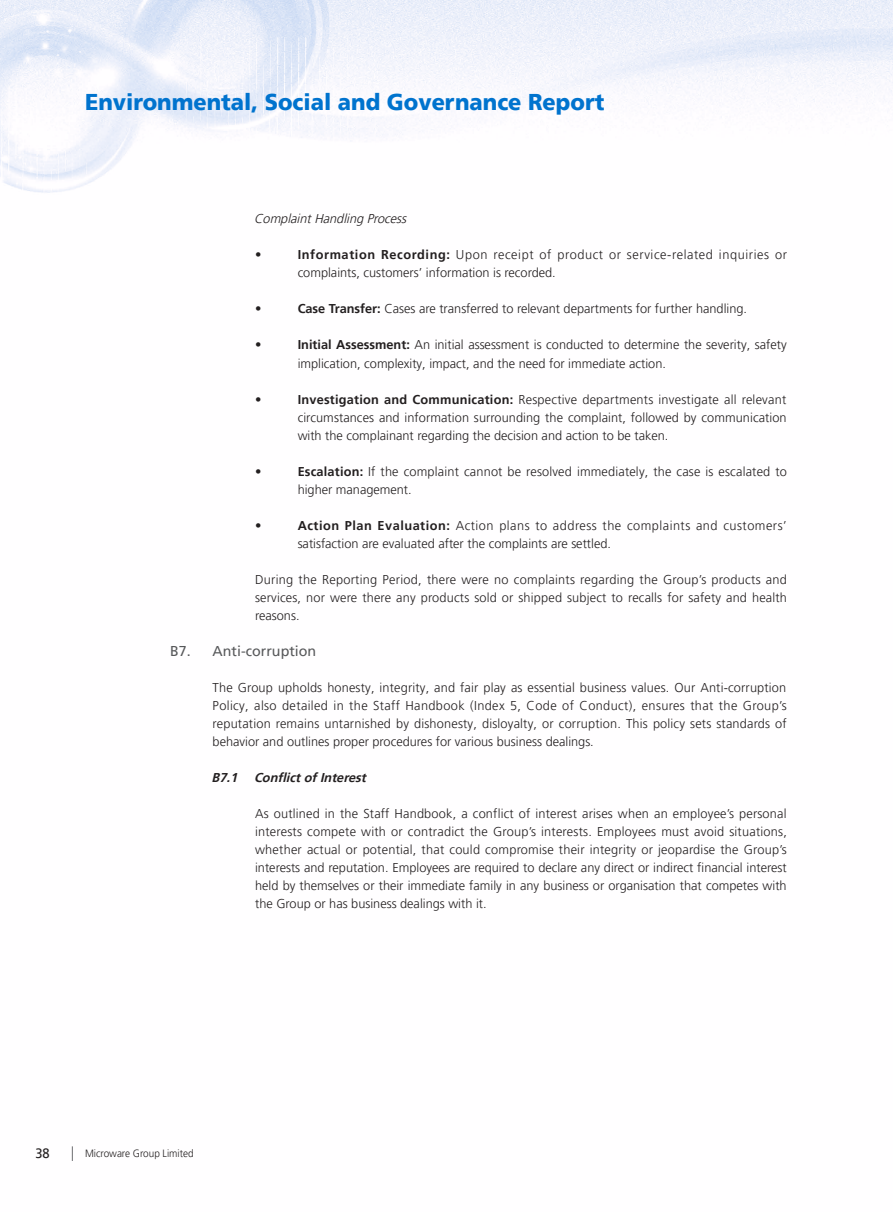
<style>
.page{position:relative;width:893px;height:1212px;background:#fff}
.page>*{position:absolute;margin:0;border:0;box-sizing:border-box;transform-origin:0 0}
.t1{font:900 22.8px "Frutiger LT Pro";color:#0073ce;scale:.95 1}
.t2{font:14.25px "Frutiger LT Pro";color:#57585a}
.t3{font:13.5px "Frutiger LT Pro";color:#231f20;scale:.95 1}
.t4{font:300 12.75px/18px "Frutiger LT Pro";color:#231f20;text-align:justify}
.t5{font:300 12.75px/18px "Frutiger LT Pro";letter-spacing:.03em;color:#231f20}
.t6{font:italic 300 12.75px "Frutiger LT Pro";color:#231f20}
.t7{font:italic 700 12.75px "Frutiger LT Pro";color:#231f20}
.t8{font:300 10.5px "Frutiger LT Pro";color:#231f20;scale:.95 1}
.s1{font-weight:700}
</style>
<div class="page">
<img style="left:0;top:0;width:893px;height:1161px">
<svg style="left:72px;top:1146px;width:1px;height:15px"></svg>
<h1 class="t1" style="left:85px;top:88px;width:548px">Environmental, Social and Governance Report</h1>
<p class="t6" style="left:254px;top:212px;width:157px">ComplaintHandling Process</p>
<p class="t4" style="left:255px;top:246px;width:8px">•</p>
<p class="t5" style="left:298px;top:246px;width:491px"><span class="s1">Information Recording:</span> Upon receipt of product or service-related inquiries or complaints, customers’ information is recorded.</p>
<p class="t4" style="left:255px;top:300px;width:8px">•</p>
<p class="t4" style="left:298px;top:300px;width:451px"><span class="s1">Case Transfer:</span> Cases are transferred to relevant departments for further handling.</p>
<p class="t4" style="left:255px;top:336px;width:8px">•</p>
<p class="t4" style="left:298px;top:336px;width:490px"><span class="s1">Initial Assessment:</span> An initial assessment is conducted to determine the severity, safety implication, complexity, impact, and the need for immediate action.</p>
<p class="t4" style="left:255px;top:390px;width:8px">•</p>
<p class="t4" style="left:298px;top:390px;width:491px"><span class="s1">Investigation and Communication:</span> Respective departments investigate all relevant circumstances and information surrounding the complaint, followed by communication with the complainant regarding the decision and action to be taken.</p>
<p class="t4" style="left:255px;top:462px;width:8px">•</p>
<p class="t4" style="left:298px;top:462px;width:491px"><span class="s1">Escalation:</span> If the complaint cannot be resolved immediately, the case is escalated to higher management.</p>
<p class="t4" style="left:255px;top:516px;width:8px">•</p>
<p class="t4" style="left:298px;top:516px;width:490px"><span class="s1">Action Plan Evaluation:</span> Action plans to address the complaints and customers’ satisfaction are evaluated after the complaints are settled.</p>
<p class="t4" style="left:255px;top:570px;width:533px">During the Reporting Period, there were no complaints regarding the Group’s products and services, nor were there any products sold or shipped subject to recalls for safety and health reasons.</p>
<p class="t2" style="left:170px;top:642px;width:148px">B7. Anti-corruption</p>
<p class="t4" style="left:213px;top:678px;width:576px">The Group upholds honesty, integrity, and fair play as essential business values. Our Anti-corruption Policy, also detailed in the Staff Handbook (Index 5, Code of Conduct), ensures that the Group’s reputation remains untarnished by dishonesty, disloyalty, or corruption. This policy sets standards of behavior and outlines proper procedures for various business dealings.</p>
<p class="t7" style="left:212px;top:769px;width:159px">B7.1 ConflictofInterest</p>
<p class="t4" style="left:255px;top:804px;width:533px">As outlined in the Staff Handbook, a conflict of interest arises when an employee’s personal interests compete with or contradict the Group’s interests. Employees must avoid situations, whether actual or potential, that could compromise their integrity or jeopardise the Group’s interests and reputation. Employees are required to declare any direct or indirect financial interest held by themselves or their immediate family in any business or organisation that competes with the Group or has business dealings with it.</p>
<p class="t3" style="left:35px;top:1146px;width:17px">38</p>
<p class="t8" style="left:85px;top:1147px;width:116px">Microware Group Limited</p>
</div>
